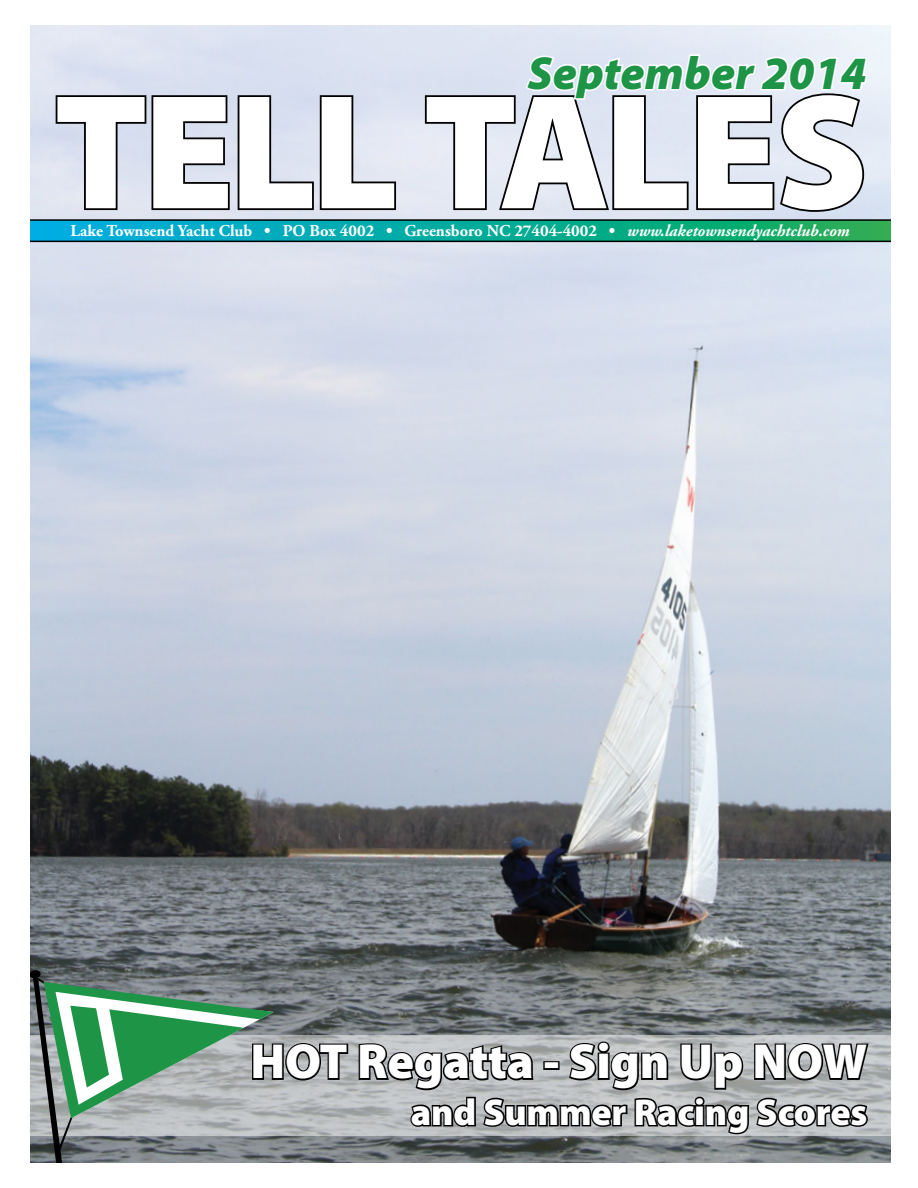
<style>
.page{position:relative;width:918px;height:1188px;background:#fff}
.page>*{position:absolute;margin:0;border:0;box-sizing:border-box;transform-origin:0 0}
.t1{font:900 165px "Myriad Pro";letter-spacing:-.03em;color:#fff}
.t2{font:900 49.5px "Myriad Pro";letter-spacing:-.005em;color:#fff}
.t3{font:italic 900 46.5px "Myriad Pro";color:#1d9446}
.t4{font:900 37.5px "Myriad Pro";letter-spacing:-.005em;color:#fff}
.t5{font:700 16.5px "Adobe Garamond Pro";color:#fff}
.s1{font-style:italic}
</style>
<div class="page">
<img style="left:30px;top:26px;width:861px;height:944px">
<svg style="left:30px;top:52px;width:861px;height:190px;background:#b1c7d0"></svg>
<svg style="left:30px;top:970px;width:861px;height:193px;background:#858f8d"></svg>
<h3 class="t3" style="left:528px;top:42px;width:340px">September 2014</h3>
<h1 class="t1" style="left:54px;top:42px;width:816px">TELL TALES</h1>
<p class="t5" style="left:70px;top:221px;width:781px">Lake Townsend Yacht Club • PO Box 4002 • Greensboro NC 27404-4002 • <span class="s1">www.laketownsendyachtclub.com</span></p>
<h2 class="t2" style="left:250px;top:1029px;width:618px">HOT Regatta - Sign Up NOW</h2>
<h3 class="t4" style="left:411px;top:1087px;width:458px">and Summer Racing Scores</h3>
</div>
